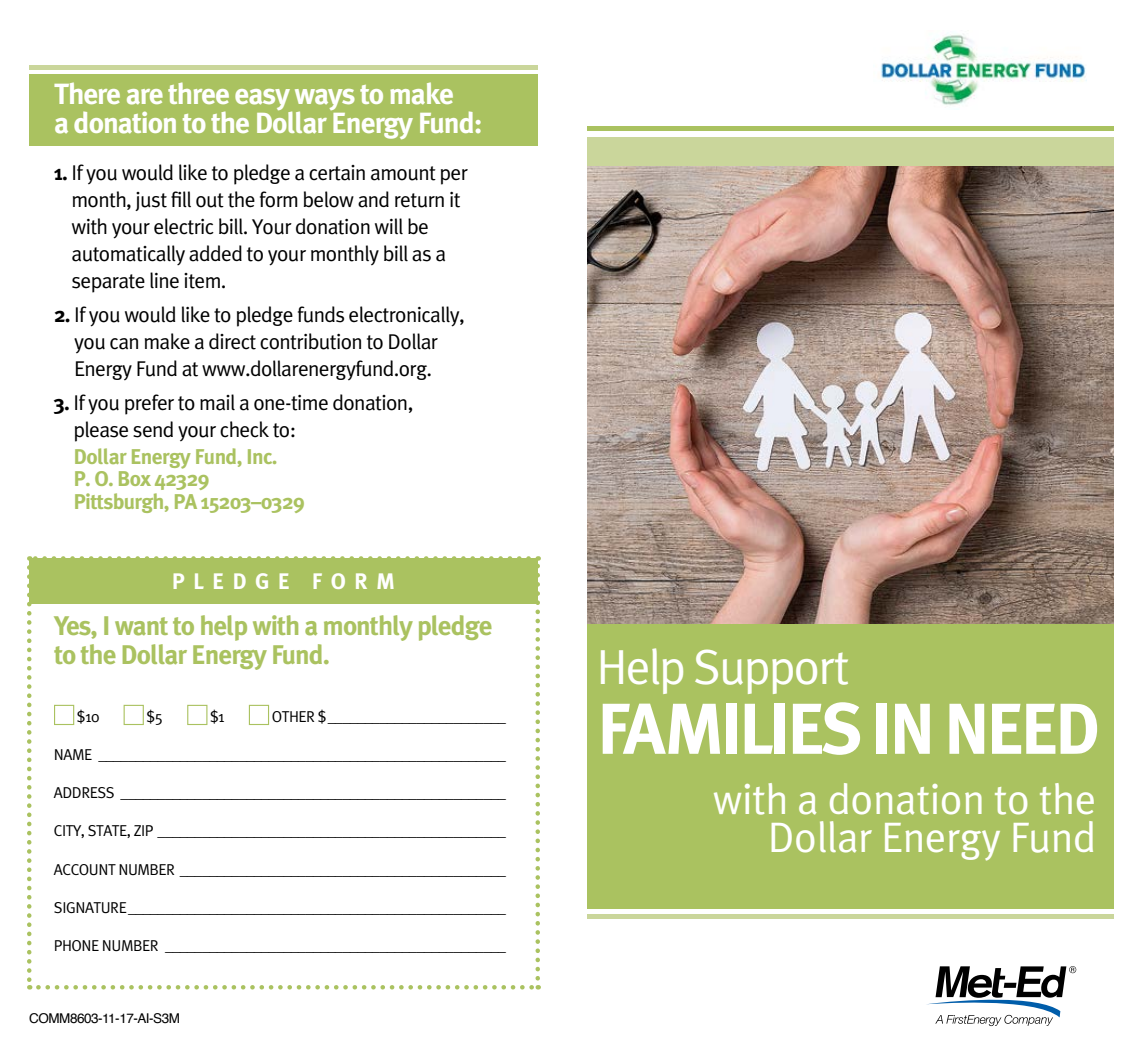
<style>
.page{position:relative;width:1134px;height:1053px;background:#fff}
.page>*{position:absolute;margin:0;border:0;box-sizing:border-box;transform-origin:0 0}
.t1{font:700 72px "Meta Plus";letter-spacing:-.06em;color:#fff}
.t2{font:49.27px "Meta Plus Normal";letter-spacing:-.04em;color:#fff}
.t3{font:42.75px/38px "Meta Plus Normal";letter-spacing:-.01em;color:#fff;text-align:right}
.t4{font:700 29.25px/29.2px "Meta Plus";letter-spacing:-.035em;color:#fff}
.t5{font:700 27px/29.2px "Meta Plus";letter-spacing:-.035em;color:#aac260}
.t6{font:22.5px "Meta Plus Bold Caps";letter-spacing:.37em;color:#fff}
.t7{font:21.38px/27px "Meta Plus Normal";letter-spacing:-.03em;color:#000}
.t8{font:700 21.38px/22.5px "Meta Plus";letter-spacing:-.03em;color:#aac260}
.t9{font:15.75px "Meta Plus Normal";letter-spacing:-.03em;color:#000}
.t10{font:13.5px "Helvetica";letter-spacing:-.035em;color:#000}
.s1{font-family:"Meta Plus";font-weight:700}
</style>
<div class="page">
<div style="left:587px;top:126px;width:527px;height:5px;background:#aac260"></div>
<img style="left:587px;top:165px;width:527px;height:459px">
<img style="left:880px;top:34px;width:206px;height:72px">
<div style="left:587px;top:137px;width:527px;height:28px;background:#cad69b"></div>
<div style="left:587px;top:624px;width:527px;height:285px;background:#aac260"></div>
<svg style="left:926px;top:966px;width:150px;height:60px"></svg>
<hr style="left:587px;top:914px;width:527px;height:4px;background:#cad69b">
<div style="left:29px;top:74px;width:509px;height:72px;background:#aac260"></div>
<div style="left:29px;top:558px;width:509px;height:46px;background:#aac260"></div>
<svg style="left:27px;top:567px;width:5px;height:423px"></svg>
<svg style="left:38px;top:985px;width:501px;height:5px"></svg>
<svg style="left:536px;top:556px;width:4px;height:422px"></svg>
<svg style="left:29px;top:556px;width:500px;height:2px"></svg>
<div style="left:54px;top:705px;width:20px;height:20px;border:1px solid #aac260"></div>
<div style="left:124px;top:705px;width:20px;height:20px;border:1px solid #aac260"></div>
<div style="left:187px;top:705px;width:20px;height:20px;border:1px solid #aac260"></div>
<div style="left:249px;top:705px;width:20px;height:20px;border:1px solid #aac260"></div>
<div style="left:29px;top:65px;width:509px;height:5px;background:#cad69b"></div>
<h3 class="t4" style="left:54px;top:79px;width:430px">There are three easy ways to make<br>a donation to the Dollar Energy Fund:</h3>
<h3 class="t7" style="left:71px;top:159px;width:398px;text-indent:-17px"><span class="s1">1.</span> If you would like to pledge a certain amount per month, just fill out the form below and return it with your electric bill. Your donation will be automatically added to your monthly bill as a separate line item.</h3>
<h3 class="t7" style="left:54px;top:301px;width:412px;text-align:center"><span class="s1">2.</span> If you would like to pledge funds electronically, you can make a direct contribution to Dollar<br>Energy Fund at www.dollarenergyfund.org.</h3>
<h3 class="t7" style="left:73px;top:389px;width:341px;text-indent:-19px"><span class="s1">3.</span> If you prefer to mail a one-time donation, please send your check to:</h3>
<h3 class="t8" style="left:73px;top:445px;width:233px">Dollar Energy Fund, Inc.<br>P. O. Box 42329<br>Pittsburgh, PA 15203–0329</h3>
<h3 class="t6" style="left:172px;top:568px;width:225px">PLEDGE FORM</h3>
<h3 class="t5" style="left:54px;top:610px;width:440px">Yes, I want to help with a monthly pledge to the Dollar Energy Fund.</h3>
<p class="t9" style="left:77px;top:707px;width:24px">$10</p>
<p class="t9" style="left:146px;top:707px;width:18px">$5</p>
<p class="t9" style="left:210px;top:707px;width:16px">$1</p>
<p class="t9" style="left:272px;top:707px;width:236px">OTHER $________________________</p>
<p class="t9" style="left:54px;top:745px;width:454px">NAME _______________________________________________________</p>
<p class="t9" style="left:54px;top:784px;width:454px">ADDRESS ____________________________________________________</p>
<p class="t9" style="left:54px;top:822px;width:454px">CITY, STATE, ZIP _______________________________________________</p>
<p class="t9" style="left:54px;top:860px;width:454px">ACCOUNT NUMBER ____________________________________________</p>
<p class="t9" style="left:54px;top:898px;width:454px">SIGNATURE___________________________________________________</p>
<p class="t9" style="left:54px;top:937px;width:454px">PHONE NUMBER ______________________________________________</p>
<p class="t10" style="left:29px;top:1008px;width:152px">COMM8603-11-17-AI-S3M</p>
<h2 class="t2" style="left:597px;top:639px;width:255px">Help Support</h2>
<h1 class="t1" style="left:597px;top:687px;width:505px">FAMILIES IN NEED</h1>
<h3 class="t3" style="left:713px;top:779px;width:385px">with a donation to the<br>Dollar Energy Fund</h3>
</div>
